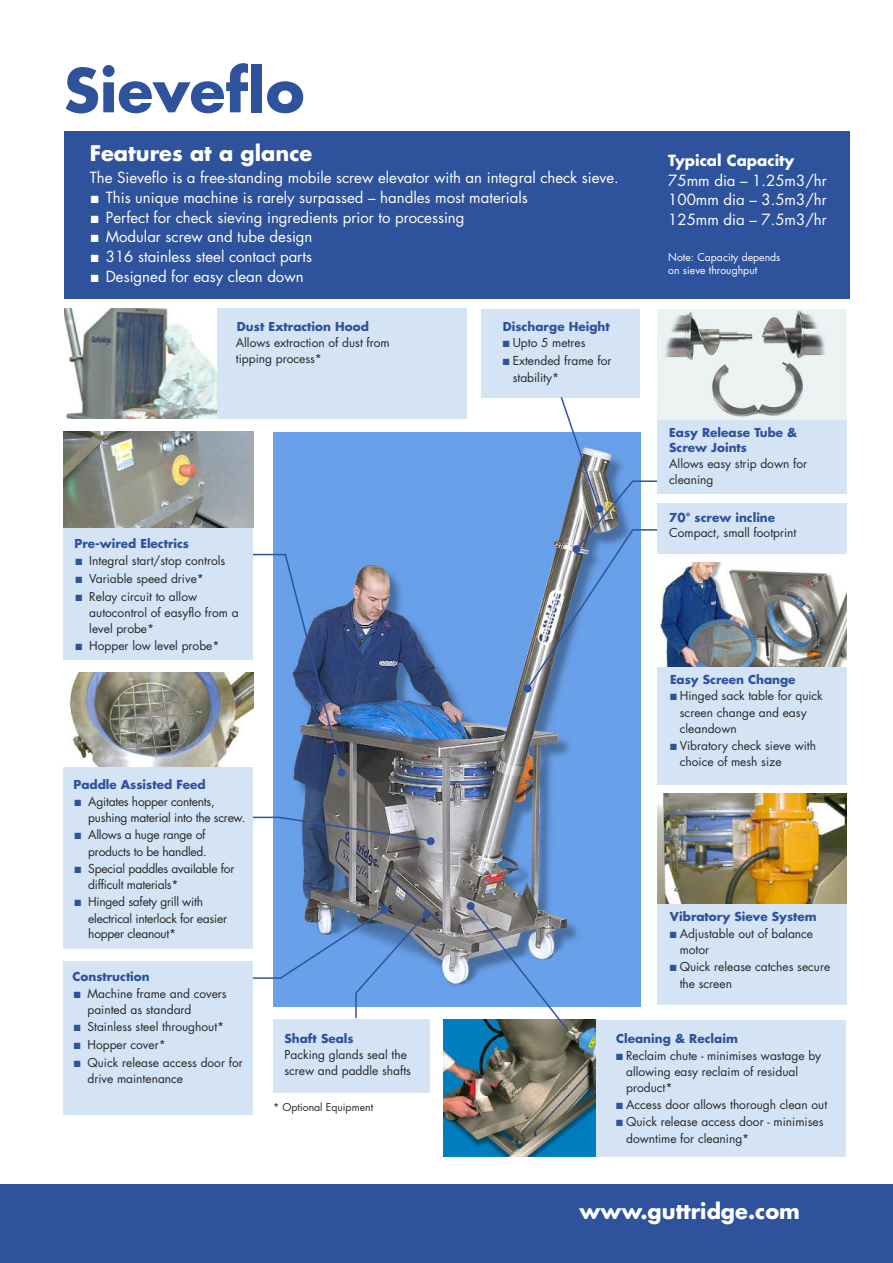
<style>
.page{position:relative;width:893px;height:1263px;background:#fff}
.page>*{position:absolute;margin:0;border:0;box-sizing:border-box;transform-origin:0 0}
.t1{font:700 58.5px "Futura CE";color:#2e529b}
.t2{font:700 21px "Futura CE";color:#fff}
.t3{font:15px/19.6px "Futura CE";color:#fff;text-align:justify}
.t4{font:700 15px "Futura CE";color:#fff}
.t5{font:12px/16.5px "Futura CE";color:#272627}
.t6{font:12px/16.5px "Futura CE";letter-spacing:-.02em;color:#272627}
.t7{font:700 12px/15.6px "Futura CE";color:#2e529b}
.t8{font:10.5px/13.8px "Futura CE";color:#fff}
.t9{font:10.5px "Futura CE";color:#272627}
.s1{color:#2e529b}
</style>
<div class="page">
<div style="left:0;top:1184px;width:893px;height:79px;background:#2e529b"></div>
<div style="left:64px;top:132px;width:785px;height:167px;background:#2e529b"></div>
<div style="left:64px;top:463px;width:189px;height:196px;background:#d5e4f5"></div>
<img style="left:64px;top:432px;width:189px;height:96px">
<div style="left:64px;top:718px;width:189px;height:231px;background:#d5e4f5"></div>
<img style="left:64px;top:673px;width:188px;height:93px">
<div style="left:64px;top:961px;width:189px;height:154px;background:#d5e4f5"></div>
<div style="left:657px;top:309px;width:189px;height:185px;background:#d5e4f5"></div>
<img style="left:657px;top:309px;width:189px;height:110px">
<div style="left:657px;top:503px;width:189px;height:50px;background:#d5e4f5"></div>
<div style="left:657px;top:659px;width:189px;height:126px;background:#d5e4f5"></div>
<div style="left:657px;top:869px;width:189px;height:136px;background:#d5e4f5"></div>
<div style="left:481px;top:309px;width:159px;height:89px;background:#d5e4f5"></div>
<div style="left:273px;top:1019px;width:156px;height:74px;background:#d5e4f5"></div>
<img style="left:273px;top:433px;width:367px;height:573px">
<img style="left:658px;top:562px;width:188px;height:104px">
<img style="left:657px;top:794px;width:189px;height:109px">
<div style="left:443px;top:1020px;width:403px;height:137px;background:#d5e4f5"></div>
<img style="left:444px;top:1020px;width:152px;height:137px">
<div style="left:64px;top:309px;width:402px;height:110px;background:#d5e4f5"></div>
<img style="left:64px;top:309px;width:153px;height:110px">
<svg style="left:252px;top:553px;width:91px;height:219px"></svg>
<svg style="left:525px;top:395px;width:133px;height:297px"></svg>
<img style="left:469px;top:904px;width:101px;height:129px">
<svg style="left:253px;top:909px;width:175px;height:109px"></svg>
<div style="left:338px;top:768px;width:8px;height:9px;background:#2e529b;border-radius:50%"></div>
<div style="left:523px;top:684px;width:8px;height:8px;background:#2e529b;border-radius:50%"></div>
<div style="left:467px;top:902px;width:8px;height:8px;background:#2e529b;border-radius:50%"></div>
<div style="left:423px;top:910px;width:8px;height:8px;background:#2e529b;border-radius:50%"></div>
<div style="left:381px;top:905px;width:8px;height:8px;background:#2e529b;border-radius:50%"></div>
<svg style="left:253px;top:816px;width:180px;height:26px"></svg>
<div style="left:427px;top:837px;width:8px;height:8px;background:#2e529b;border-radius:50%"></div>
<div style="left:572px;top:545px;width:8px;height:8px;background:#2e529b;border-radius:50%"></div>
<div style="left:595px;top:505px;width:8px;height:8px;background:#2e529b;border-radius:50%"></div>
<h1 class="t1" style="left:64px;top:64px;width:242px">Sieveflo</h1>
<h2 class="t2" style="left:90px;top:143px;width:224px">Features at a glance</h2>
<p class="t3" style="left:90px;top:169px;width:531px">The Sieveflo is a free-standing mobile screw elevator with an integral check sieve.</p>
<p class="t3" style="left:91px;top:189px;width:438px">■ This unique machine is rarely surpassed – handles most materials</p>
<p class="t3" style="left:91px;top:208px;width:375px">■ Perfect for check sieving ingredients prior to processing</p>
<p class="t3" style="left:91px;top:228px;width:223px">■ Modular screw and tube design</p>
<p class="t3" style="left:91px;top:248px;width:223px">■ 316 stainless steel contact parts</p>
<p class="t3" style="left:91px;top:268px;width:214px">■ Designed for easy clean down</p>
<p class="t7" style="left:237px;top:320px;width:133px">Dust Extraction Hood</p>
<p class="t5" style="left:236px;top:336px;width:155px;line-height:15.8px">Allows extraction of dust from tipping process*</p>
<p class="t7" style="left:74px;top:537px;width:116px">Pre-wired Electrics</p>
<p class="t5" style="left:76px;top:553px;width:151px"><span class="s1">■</span> Integral start/stop controls</p>
<p class="t5" style="left:76px;top:571px;width:130px"><span class="s1">■</span> Variable speed drive*</p>
<p class="t5" style="left:89px;top:589px;width:151px;line-height:16px;text-indent:-14px"><span class="s1">■</span> Relay circuit to allow autocontrol of easyflo from a level probe*</p>
<p class="t5" style="left:76px;top:638px;width:145px"><span class="s1">■</span> Hopper low level probe*</p>
<p class="t7" style="left:503px;top:319px;width:108px">Discharge Height</p>
<p class="t5" style="left:503px;top:336px;width:84px"><span class="s1">■</span> Upto 5 metres</p>
<p class="t5" style="left:513px;top:353px;width:100px;text-indent:-10px"><span class="s1">■</span> Extended frame for stability*</p>
<p class="t4" style="left:668px;top:153px;width:128px">Typical Capacity</p>
<p class="t3" style="left:668px;top:172px;width:160px">75mm dia – 1.25m3/hr 100mm dia – 3.5m3/hr 125mm dia – 7.5m3/hr</p>
<p class="t8" style="left:668px;top:251px;width:114px">Note: Capacity depends on sieve throughput</p>
<p class="t7" style="left:669px;top:425px;width:130px">Easy Release Tube &amp;<br>Screw Joints</p>
<p class="t5" style="left:669px;top:457px;width:139px;line-height:15.8px">Allows easy strip down for cleaning</p>
<p class="t7" style="left:669px;top:510px;width:107px">70° screw incline</p>
<p class="t5" style="left:669px;top:526px;width:129px">Compact, small footprint</p>
<p class="t7" style="left:670px;top:672px;width:127px">Easy Screen Change</p>
<p class="t5" style="left:680px;top:689px;width:145px;line-height:16px;text-indent:-10px"><span class="s1">■</span> Hinged sack table for quick screen change and easy cleandown</p>
<p class="t5" style="left:680px;top:738px;width:138px;text-indent:-10px"><span class="s1">■</span> Vibratory check sieve with choice of mesh size</p>
<p class="t7" style="left:73px;top:778px;width:134px">Paddle Assisted Feed</p>
<p class="t6" style="left:88px;top:794px;width:159px;text-indent:-14px"><span class="s1">■</span> Agitates hopper contents, pushing material into the screw.</p>
<p class="t6" style="left:75px;top:828px;width:134px;text-align:right"><span class="s1">■</span> Allows a huge range of products to be handled.</p>
<p class="t6" style="left:88px;top:861px;width:148px;text-indent:-14px"><span class="s1">■</span> Special paddles available for difficult materials*</p>
<p class="t6" style="left:88px;top:895px;width:140px;line-height:16px;text-indent:-14px"><span class="s1">■</span> Hinged safety grill with electrical interlock for easier hopper cleanout*</p>
<p class="t7" style="left:73px;top:970px;width:79px">Construction</p>
<p class="t5" style="left:87px;top:986px;width:141px;text-indent:-14px"><span class="s1">■</span> Machine frame and covers painted as standard</p>
<p class="t5" style="left:74px;top:1020px;width:152px"><span class="s1">■</span> Stainless steel throughout*</p>
<p class="t5" style="left:74px;top:1037px;width:94px"><span class="s1">■</span> Hopper cover*</p>
<p class="t5" style="left:87px;top:1055px;width:157px;text-indent:-14px"><span class="s1">■</span> Quick release access door for drive maintenance</p>
<p class="t7" style="left:284px;top:1032px;width:71px">Shaft Seals</p>
<p class="t5" style="left:284px;top:1048px;width:128px;line-height:15.8px">Packing glands seal the screw and paddle shafts</p>
<p class="t9" style="left:273px;top:1103px;width:102px">* Optional Equipment</p>
<p class="t7" style="left:670px;top:910px;width:148px">Vibratory Sieve System</p>
<p class="t5" style="left:680px;top:926px;width:135px;text-indent:-10px"><span class="s1">■</span> Adjustable out of balance motor</p>
<p class="t5" style="left:680px;top:960px;width:152px;text-indent:-10px"><span class="s1">■</span> Quick release catches secure the screen</p>
<p class="t7" style="left:616px;top:1031px;width:123px">Cleaning &amp; Reclaim</p>
<p class="t5" style="left:626px;top:1048px;width:197px;line-height:16px;text-indent:-10px"><span class="s1">■</span> Reclaim chute - minimises wastage by allowing easy reclaim of residual product*</p>
<p class="t5" style="left:616px;top:1097px;width:212px"><span class="s1">■</span> Access door allows thorough clean out</p>
<p class="t5" style="left:626px;top:1115px;width:199px;text-indent:-10px"><span class="s1">■</span> Quick release access door - minimises downtime for cleaning*</p>
<h2 class="t2" style="left:580px;top:1201px;width:222px">www.guttridge.com</h2>
</div>
